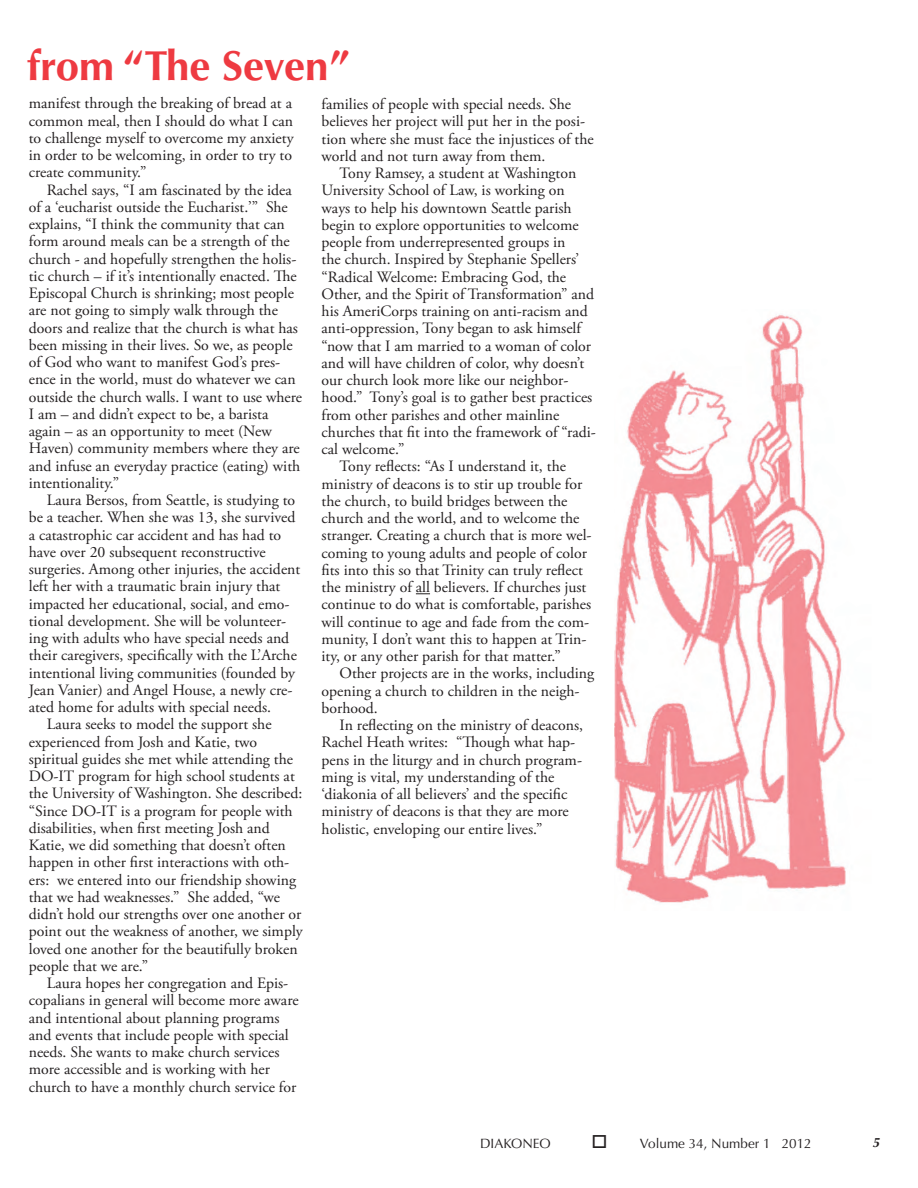
<style>
.page{position:relative;width:918px;height:1188px;background:#fff}
.page>*{position:absolute;margin:0;border:0;box-sizing:border-box;transform-origin:0 0}
.t1{font:700 42px "Optima";color:#ee3a41}
.Body_Text{font:15.75px/17.2px "Adobe Garamond Pro";color:#231f20}
.t2{font:13.5px "Optima";color:#231f20}
.t3{font:italic 700 13.5px "Optima";color:#231f20;scale:.95 1}
</style>
<div class="page">
<svg style="left:416px;top:593px;width:14px;height:1px"></svg>
<img style="left:614px;top:314px;width:232px;height:589px">
<h1 class="t1" style="left:27px;top:41px;width:324px">from “The Seven”</h1>
<p class="Body_Text" style="left:29px;top:95px;width:266px;text-align:justify">manifest through the breaking of bread at a common meal, then I should do what I can to challenge myself to overcome my anxiety in order to be welcoming, in order to try to create community.”</p>
<p class="Body_Text" style="left:29px;top:182px;width:275px;text-indent:18px">Rachel says, “I am fascinated by the idea of a ‘eucharist outside the Eucharist.’” She explains, “I think the community that can form around meals can be a strength of the church - and hopefully strengthen the holis&shy;tic church – if it’s intentionally enacted. The Episcopal Church is shrinking; most people are not going to simply walk through the doors and realize that the church is what has been missing in their lives. So we, as people of God who want to manifest God’s pres&shy;ence in the world, must do whatever we can outside the church walls. I want to use where I am – and didn’t expect to be, a barista again – as an opportunity to meet (New Haven) community members where they are and infuse an everyday practice (eating) with intentionality.”</p>
<p class="Body_Text" style="left:29px;top:492px;width:273px;text-indent:18px">Laura Bersos, from Seattle, is studying to be a teacher. When she was 13, she survived a catastrophic car accident and has had to have over 20 subsequent reconstructive surgeries. Among other injuries, the accident left her with a traumatic brain injury that impacted her educational, social, and emo&shy;tional development. She will be volunteer&shy;ing with adults who have special needs and their caregivers, specifically with the L’Arche intentional living communities (founded by Jean Vanier) and Angel House, a newly cre&shy;ated home for adults with special needs.</p>
<p class="Body_Text" style="left:29px;top:716px;width:276px;text-indent:18px">Laura seeks to model the support she experienced from Josh and Katie, two spiritual guides she met while attending the DO-IT program for high school students at the University of Washington. She described: “Since DO-IT is a program for people with disabilities, when first meeting Josh and Katie, we did something that doesn’t often happen in other first interactions with oth&shy;ers: we entered into our friendship showing that we had weaknesses.” She added, “we didn’t hold our strengths over one another or point out the weakness of another, we simply loved one another for the beautifully broken people that we are.”</p>
<p class="Body_Text" style="left:29px;top:975px;width:271px;text-indent:18px">Laura hopes her congregation and Epis&shy;copalians in general will become more aware and intentional about planning programs and events that include people with special needs. She wants to make church services more accessible and is working with her church to have a monthly church service for</p>
<p class="Body_Text" style="left:322px;top:96px;width:274px">families of people with special needs. She believes her project will put her in the posi&shy;tion where she must face the injustices of the world and not turn away from them.</p>
<p class="Body_Text" style="left:322px;top:165px;width:276px;text-indent:18px">Tony Ramsey, a student at Washington University School of Law, is working on ways to help his downtown Seattle parish begin to explore opportunities to welcome people from underrepresented groups in<br>the church. Inspired by Stephanie Spellers’ “Radical Welcome: Embracing God, the Other, and the Spirit of Transformation” and his AmeriCorps training on anti-racism and anti-oppression, Tony began to ask himself “now that I am married to a woman of color and will have children of color, why doesn’t our church look more like our neighbor&shy;hood.” Tony’s goal is to gather best practices from other parishes and other mainline churches that fit into the framework of “radi&shy;cal welcome.”</p>
<p class="Body_Text" style="left:322px;top:458px;width:272px;text-indent:18px">Tony reflects: “As I understand it, the ministry of deacons is to stir up trouble for the church, to build bridges between the church and the world, and to welcome the stranger. Creating a church that is more wel&shy;coming to young adults and people of color fits into this so that Trinity can truly reflect the ministry of all believers. If churches just continue to do what is comfortable, parishes will continue to age and fade from the com&shy;munity, I don’t want this to happen at Trin&shy;ity, or any other parish for that matter.”</p>
<p class="Body_Text" style="left:322px;top:665px;width:274px;text-indent:18px">Other projects are in the works, including opening a church to children in the neigh&shy;borhood.</p>
<p class="Body_Text" style="left:322px;top:717px;width:263px;text-indent:18px">In reflecting on the ministry of deacons, Rachel Heath writes: “Though what hap&shy;pens in the liturgy and in church program&shy;ming is vital, my understanding of the ‘diakonia of all believers’ and the specific ministry of deacons is that they are more holistic, enveloping our entire lives.”</p>
<p class="t2" style="left:480px;top:1135px;width:72px">DIAKONEO</p>
<p class="t2" style="left:640px;top:1135px;width:173px">Volume 34, Number 1 2012</p>
<p class="t3" style="left:872px;top:1135px;width:9px">5</p>
</div>
